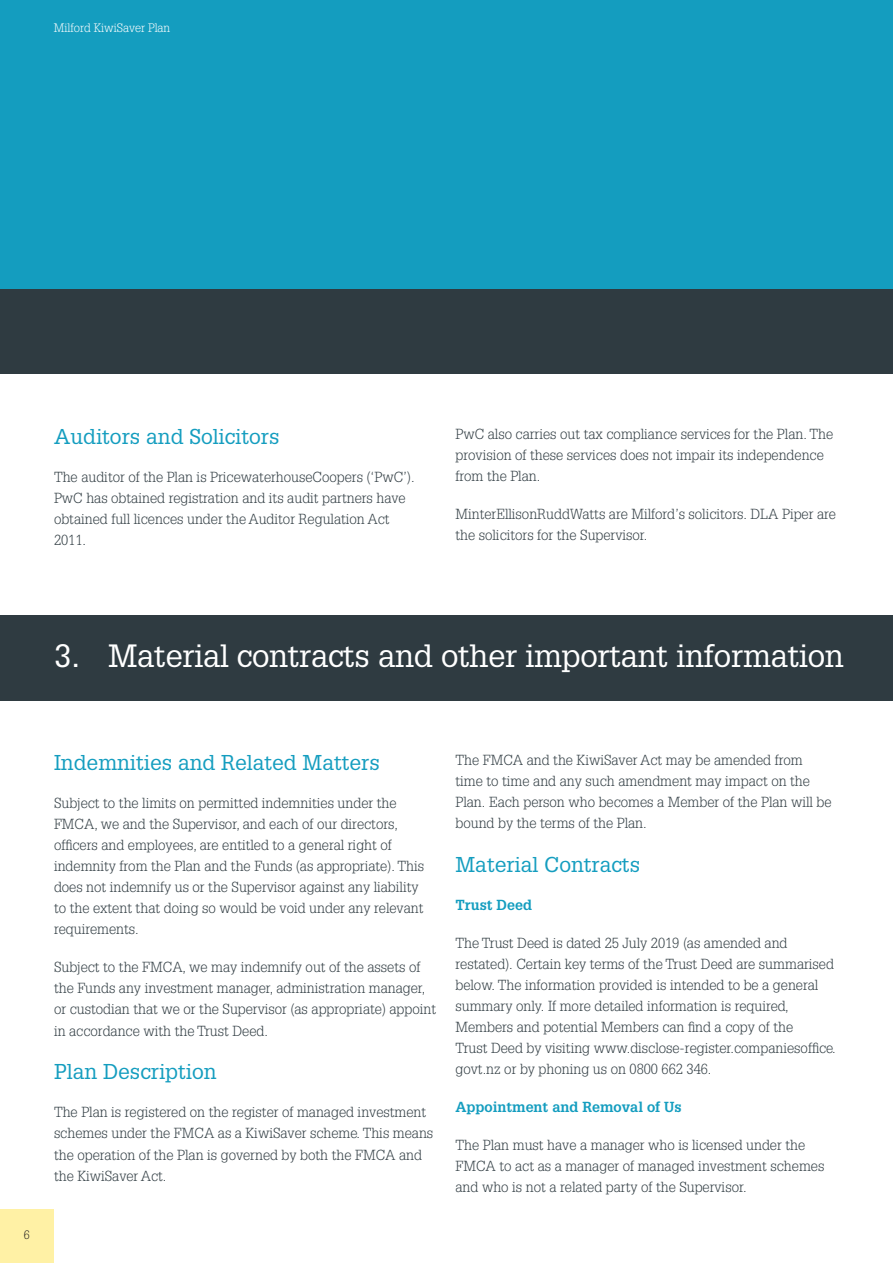
<style>
.page{position:relative;width:893px;height:1263px;background:#fff}
.page>*{position:absolute;margin:0;border:0;box-sizing:border-box;transform-origin:0 0}
.t1{font:31.5px "Glypha";letter-spacing:-.01em;color:#fff}
.t2{font:21px "Glypha";color:#149dbf}
.t3{font:300 14.25px/21px "Glypha";color:#2f3b41}
.t4{font:700 14.25px "Glypha";color:#149dbf}
.t5{font:300 12px "Glypha";color:#fff}
.t6{font:300 12px "Glypha";color:#231f20}
</style>
<div class="page">
<div style="left:0;top:1209px;width:54px;height:54px;background:#fff1a5"></div>
<div style="left:0;top:289px;width:893px;height:85px;background:#2f3b41"></div>
<div style="left:0;top:0;width:893px;height:289px;background:#149dbf"></div>
<div style="left:0;top:615px;width:893px;height:85px;background:#2f3b41"></div>
<p class="t5" style="left:54px;top:21px;width:118px">Milford KiwiSaver Plan</p>
<h2 class="t2" style="left:54px;top:424px;width:227px">Auditors and Solicitors</h2>
<p class="t3" style="left:54px;top:467px;width:362px">The auditor of the Plan is PricewaterhouseCoopers (‘PwC’).<br>PwC has obtained registration and its audit partners have obtained full licences under the Auditor Regulation Act 2011.</p>
<p class="t3" style="left:455px;top:424px;width:379px">PwC also carries out tax compliance services for the Plan. The provision of these services does not impair its independence from the Plan.</p>
<p class="t3" style="left:455px;top:504px;width:382px">MinterEllisonRuddWatts are Milford’s solicitors. DLA Piper are the solicitors for the Supervisor.</p>
<h1 class="t1" style="left:54px;top:637px;width:791px">3. Material contracts and other important information</h1>
<p class="t6" style="left:24px;top:1228px;width:7px">6</p>
<h2 class="t2" style="left:54px;top:750px;width:327px">Indemnities and Related Matters</h2>
<p class="t3" style="left:54px;top:793px;width:372px">Subject to the limits on permitted indemnities under the FMCA, we and the Supervisor, and each of our directors, officers and employees, are entitled to a general right of indemnity from the Plan and the Funds (as appropriate). This does not indemnify us or the Supervisor against any liability to the extent that doing so would be void under any relevant requirements.</p>
<p class="t3" style="left:54px;top:957px;width:384px">Subject to the FMCA, we may indemnify out of the assets of the Funds any investment manager, administration manager, or custodian that we or the Supervisor (as appropriate) appoint in accordance with the Trust Deed.</p>
<h2 class="t2" style="left:54px;top:1059px;width:164px">Plan Description</h2>
<p class="t3" style="left:54px;top:1102px;width:381px">The Plan is registered on the register of managed investment schemes under the FMCA as a KiwiSaver scheme. This means the operation of the Plan is governed by both the FMCA and the KiwiSaver Act.</p>
<p class="t3" style="left:455px;top:750px;width:378px">The FMCA and the KiwiSaver Act may be amended from time to time and any such amendment may impact on the Plan. Each person who becomes a Member of the Plan will be bound by the terms of the Plan.</p>
<h2 class="t2" style="left:455px;top:852px;width:186px">Material Contracts</h2>
<p class="t4" style="left:455px;top:896px;width:78px">Trust Deed</p>
<p class="t3" style="left:455px;top:933px;width:382px">The Trust Deed is dated 25 July 2019 (as amended and restated). Certain key terms of the Trust Deed are summarised below. The information provided is intended to be a general summary only. If more detailed information is required, Members and potential Members can find a copy of the<br>Trust Deed by visiting www.disclose-register.companiesoffice. govt.nz or by phoning us on 0800 662 346.</p>
<p class="t4" style="left:455px;top:1098px;width:228px">Appointment and Removal of Us</p>
<p class="t3" style="left:455px;top:1135px;width:370px">The Plan must have a manager who is licensed under the<br>FMCA to act as a manager of managed investment schemes and who is not a related party of the Supervisor.</p>
</div>
